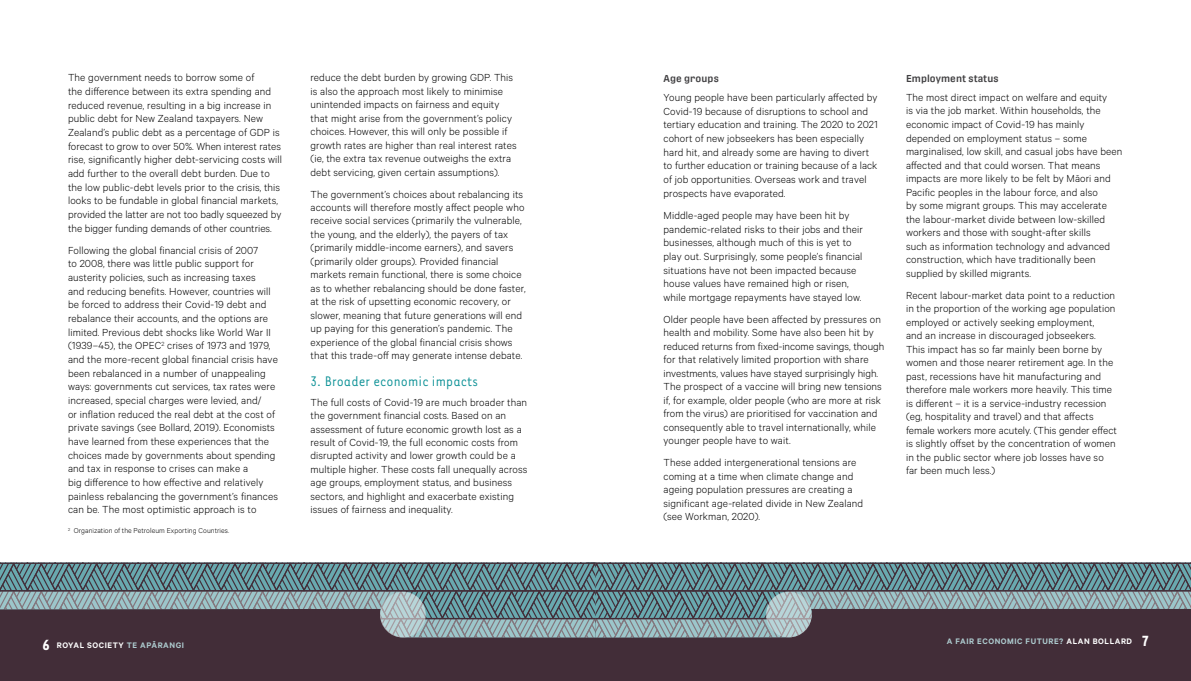
<style>
.page{position:relative;width:1191px;height:681px;background:#fff}
.page>*{position:absolute;margin:0;border:0;box-sizing:border-box;transform-origin:0 0}
.t1{font:16px "Tarzana Nar OT";letter-spacing:.01em;color:#0c9196}
.t2{font:300 11.5px/13.5px "Calibre";letter-spacing:.01em;color:#000}
.t3{font:600 10px "Protipo";letter-spacing:.01em;color:#414042}
.t4{font:600 9px "Calibre";letter-spacing:.06em;color:#aeccd0}
.t5{font:600 9px "Calibre";letter-spacing:.06em;color:#fff}
.t6{font:300 7.9px "Calibre";letter-spacing:.01em;color:#000}
.s1{font-family:"Tarzana Nar OT";font-weight:700;font-size:17px}
.s2{color:#aeccd0}
.s3{color:#422d38}
.s4{color:#fff}
.s5{font-family:"Tarzana Nar OT";font-weight:700;font-size:17px;color:#fff}
</style>
<div class="page">
<div style="left:595px;top:637px;width:596px;height:43px;background:#422d38"></div>
<div style="left:0;top:637px;width:595px;height:43px;background:#422d38"></div>
<svg style="left:0;top:562px;width:1191px;height:75px;background:#64767e"></svg>
<p class="t2" style="left:68px;top:70px;width:215px">The government needs to borrow some of<br>the difference between its extra spending and reduced revenue, resulting in a big increase in public debt for New Zealand taxpayers. New Zealand’s public debt as a percentage of GDP is forecast to grow to over 50%. When interest rates rise, significantly higher debt-servicing costs will add further to the overall debt burden. Due to the low public-debt levels prior to the crisis, this looks to be fundable in global financial markets, provided the latter are not too badly squeezed by the bigger funding demands of other countries.</p>
<p class="t2" style="left:68px;top:243px;width:211px">Following the global financial crisis of 2007<br>to 2008, there was little public support for austerity policies, such as increasing taxes<br>and reducing benefits. However, countries will be forced to address their Covid-19 debt and rebalance their accounts, and the options are limited. Previous debt shocks like World War II (1939–45), the OPEC<sup>2</sup> crises of 1973 and 1979, and the more-recent global financial crisis have been rebalanced in a number of unappealing ways: governments cut services, tax rates were increased, special charges were levied, and/<br>or inflation reduced the real debt at the cost of private savings (see Bollard, 2019). Economists have learned from these experiences that the choices made by governments about spending and tax in response to crises can make a<br>big difference to how effective and relatively painless rebalancing the government’s finances can be. The most optimistic approach is to</p>
<p class="t6" style="left:68px;top:526px;width:163px"><sup>2</sup> Organization of the Petroleum Exporting Countries.</p>
<p class="t2" style="left:310px;top:70px;width:208px">reduce the debt burden by growing GDP. This is also the approach most likely to minimise unintended impacts on fairness and equity that might arise from the government’s policy choices. However, this will only be possible if growth rates are higher than real interest rates (ie, the extra tax revenue outweighs the extra debt servicing, given certain assumptions).</p>
<p class="t2" style="left:310px;top:186px;width:217px">The government’s choices about rebalancing its accounts will therefore mostly affect people who receive social services (primarily the vulnerable, the young, and the elderly), the payers of tax (primarily middle-income earners), and savers (primarily older groups). Provided financial markets remain functional, there is some choice as to whether rebalancing should be done faster, at the risk of upsetting economic recovery, or slower, meaning that future generations will end up paying for this generation’s pandemic. The experience of the global financial crisis shows that this trade-off may generate intense debate.</p>
<h1 class="t1" style="left:310px;top:372px;width:169px">3. Broader economic impacts</h1>
<p class="t2" style="left:310px;top:394px;width:218px">The full costs of Covid-19 are much broader than the government financial costs. Based on an assessment of future economic growth lost as a result of Covid-19, the full economic costs from disrupted activity and lower growth could be a multiple higher. These costs fall unequally across age groups, employment status, and business sectors, and highlight and exacerbate existing issues of fairness and inequality.</p>
<p class="t5" style="left:43px;top:639px;width:143px"><span class="s1">6</span> ROYAL SOCIETY <span class="s2">TE APĀRANGI</span></p>
<p class="t3" style="left:663px;top:72px;width:57px">Age groups</p>
<p class="t2" style="left:663px;top:90px;width:216px">Young people have been particularly affected by Covid-19 because of disruptions to school and tertiary education and training. The 2020 to 2021 cohort of new jobseekers has been especially hard hit, and already some are having to divert to further education or training because of a lack of job opportunities. Overseas work and travel prospects have evaporated.</p>
<p class="t2" style="left:663px;top:208px;width:201px">Middle-aged people may have been hit by pandemic-related risks to their jobs and their businesses, although much of this is yet to play out. Surprisingly, some people’s financial situations have not been impacted because house values have remained high or risen, while mortgage repayments have stayed low.</p>
<p class="t2" style="left:663px;top:311px;width:222px">Older people have been affected by pressures on health and mobility. Some have also been hit by reduced returns from fixed-income savings, though for that relatively limited proportion with share investments, values have stayed surprisingly high.<br>The prospect of a vaccine will bring new tensions if, for example, older people (who are more at risk from the virus) are prioritised for vaccination and consequently able to travel internationally, while younger people have to wait.</p>
<p class="t2" style="left:663px;top:455px;width:201px">These added intergenerational tensions are coming at a time when climate change and ageing population pressures are creating a significant age-related divide in New Zealand (see Workman, 2020).</p>
<p class="t3" style="left:906px;top:72px;width:94px">Employment status</p>
<p class="t2" style="left:906px;top:90px;width:218px">The most direct impact on welfare and equity<br>is via the job market. Within households, the economic impact of Covid-19 has mainly depended on employment status – some marginalised, low skill, and casual jobs have been affected and that could worsen. That means impacts are more likely to be felt by Māori and Pacific peoples in the labour force, and also<br>by some migrant groups. This may accelerate the labour-market divide between low-skilled workers and those with sought-after skills<br>such as information technology and advanced construction, which have traditionally been supplied by skilled migrants.</p>
<p class="t2" style="left:906px;top:288px;width:212px">Recent labour-market data point to a reduction in the proportion of the working age population employed or actively seeking employment,<br>and an increase in discouraged jobseekers.<br>This impact has so far mainly been borne by women and those nearer retirement age. In the past, recessions have hit manufacturing and therefore male workers more heavily. This time is different – it is a service-industry recession (eg, hospitality and travel) and that affects female workers more acutely. (This gender effect is slightly offset by the concentration of women in the public sector where job losses have so far been much less.)</p>
<p class="t4" style="left:871px;top:635px;width:278px"><span class="s3">A FAIR GO FOR RE</span>A FAIR ECONOMIC FUTURE? <span class="s4">ALAN BOLLARD</span> <span class="s5">7</span></p>
</div>
